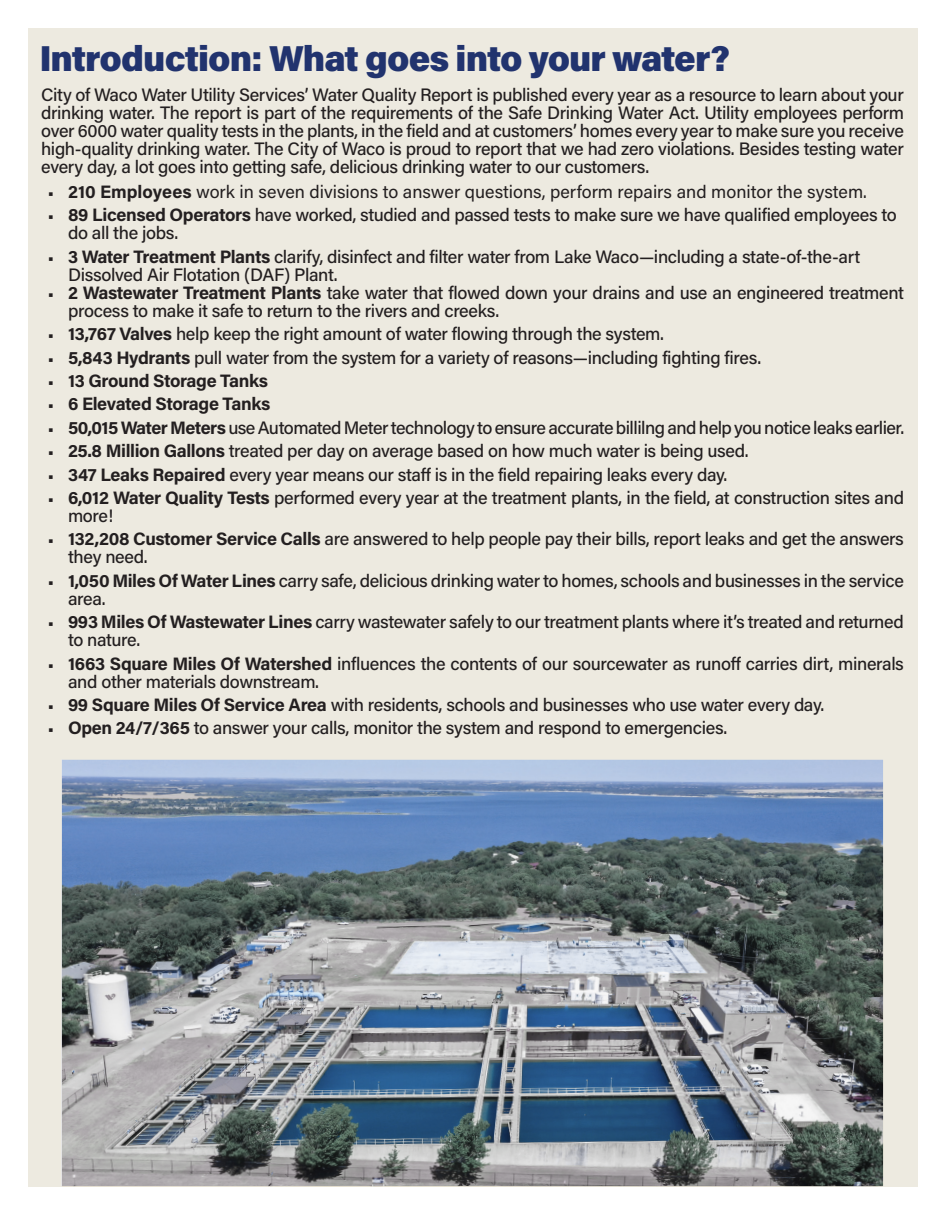
<style>
.page{position:relative;width:945px;height:1215px;background:#fff}
.page>*{position:absolute;margin:0;border:0;box-sizing:border-box;transform-origin:0 0}
.Sub_Headline_Left{font:900 36px "Acumin Pro";letter-spacing:-.03em;color:#21336e}
.Body_Left_Justify_Paragraph_2mm{font:500 18px/18px "Acumin Pro";letter-spacing:-.02em;color:#231f20}
.t1{font:18px "Acumin Pro";color:#231f20}
.t2{font:700 18px "Acumin Pro";letter-spacing:-.02em;color:#231f20}
.s1{font-weight:700;font-size:15px}
.s2{font-weight:700}
.s3{font-size:15px}
</style>
<div class="page">
<div style="left:28px;top:28px;width:889px;height:1159px;background:#edeae0"></div>
<img style="left:62px;top:760px;width:821px;height:426px">
<p class="Sub_Headline_Left" style="left:40px;top:33px;width:692px">Introduction: What goes into your water?</p>
<p class="Body_Left_Justify_Paragraph_2mm" style="left:41px;top:85px;width:864px;text-align:justify">City of Waco Water Utility Services’ Water Quality Report is published every year as a resource to learn about your drinking water. The report is part of the requirements of the Safe Drinking Water Act. Utility employees perform over 6000 water quality tests in the plants, in the field and at customers’ homes every year to make sure you receive high-quality drinking water. The City of Waco is proud to report that we had zero violations. Besides testing water every day, a lot goes into getting safe, delicious drinking water to our customers.</p>
<p class="t1" style="left:48px;top:179px;width:820px"><span class="s1">•</span> <span class="s2">210 Employees</span> work in seven divisions to answer questions, perform repairs and monitor the system.</p>
<p class="Body_Left_Justify_Paragraph_2mm" style="left:68px;top:205px;width:830px;text-indent:-20px"><span class="s1">•</span> <span class="s2">89 Licensed Operators</span> have worked, studied and passed tests to make sure we have qualified employees to do all the jobs.</p>
<p class="Body_Left_Justify_Paragraph_2mm" style="left:68px;top:247px;width:794px;text-indent:-20px"><span class="s1">•</span> <span class="s2">3 Water Treatment Plants</span> clarify, disinfect and filter water from Lake Waco—including a state-of-the-art<br>Dissolved Air Flotation (DAF) Plant.</p>
<p class="Body_Left_Justify_Paragraph_2mm" style="left:68px;top:283px;width:838px;text-indent:-20px"><span class="s1">•</span> <span class="s2">2 Wastewater Treatment Plants</span> take water that flowed down your drains and use an engineered treatment process to make it safe to return to the rivers and creeks.</p>
<p class="Body_Left_Justify_Paragraph_2mm" style="left:48px;top:324px;width:618px"><span class="s1">•</span> <span class="s2">13,767 Valves</span> help keep the right amount of water flowing through the system.</p>
<p class="Body_Left_Justify_Paragraph_2mm" style="left:48px;top:348px;width:715px"><span class="s1">•</span> <span class="s2">5,843 Hydrants</span> pull water from the system for a variety of reasons—including fighting fires.</p>
<p class="t2" style="left:48px;top:368px;width:222px"><span class="s3">•</span> 13 Ground Storage Tanks</p>
<p class="t2" style="left:48px;top:391px;width:224px"><span class="s3">•</span> 6 Elevated Storage Tanks</p>
<p class="Body_Left_Justify_Paragraph_2mm" style="left:48px;top:418px;width:858px"><span class="s1">•</span> <span class="s2">50,015 Water Meters</span> use Automated Meter technology to ensure accurate billilng and help you notice leaks earlier.</p>
<p class="Body_Left_Justify_Paragraph_2mm" style="left:48px;top:441px;width:702px"><span class="s1">•</span> <span class="s2">25.8 Million Gallons</span> treated per day on average based on how much water is being used.</p>
<p class="Body_Left_Justify_Paragraph_2mm" style="left:48px;top:465px;width:681px"><span class="s1">•</span> <span class="s2">347 Leaks Repaired</span> every year means our staff is in the field repairing leaks every day.</p>
<p class="Body_Left_Justify_Paragraph_2mm" style="left:68px;top:488px;width:838px;text-indent:-20px"><span class="s1">•</span> <span class="s2">6,012 Water Quality Tests</span> performed every year at the treatment plants, in the field, at construction sites and more!</p>
<p class="Body_Left_Justify_Paragraph_2mm" style="left:68px;top:529px;width:837px;text-indent:-20px"><span class="s1">•</span> <span class="s2">132,208 Customer Service Calls</span> are answered to help people pay their bills, report leaks and get the answers they need.</p>
<p class="Body_Left_Justify_Paragraph_2mm" style="left:68px;top:571px;width:837px;text-indent:-20px"><span class="s1">•</span> <span class="s2">1,050 Miles Of Water Lines</span> carry safe, delicious drinking water to homes, schools and businesses in the service area.</p>
<p class="Body_Left_Justify_Paragraph_2mm" style="left:68px;top:612px;width:837px;text-indent:-20px"><span class="s1">•</span> <span class="s2">993 Miles Of Wastewater Lines</span> carry wastewater safely to our treatment plants where it’s treated and returned to nature.</p>
<p class="Body_Left_Justify_Paragraph_2mm" style="left:68px;top:654px;width:837px;text-indent:-20px"><span class="s1">•</span> <span class="s2">1663 Square Miles Of Watershed</span> influences the contents of our sourcewater as runoff carries dirt, minerals and other materials downstream.</p>
<p class="Body_Left_Justify_Paragraph_2mm" style="left:48px;top:695px;width:778px"><span class="s1">•</span> <span class="s2">99 Square Miles Of Service Area</span> with residents, schools and businesses who use water every day.</p>
<p class="Body_Left_Justify_Paragraph_2mm" style="left:48px;top:718px;width:681px"><span class="s1">•</span> <span class="s2">Open 24/7/365</span> to answer your calls, monitor the system and respond to emergencies.</p>
</div>
